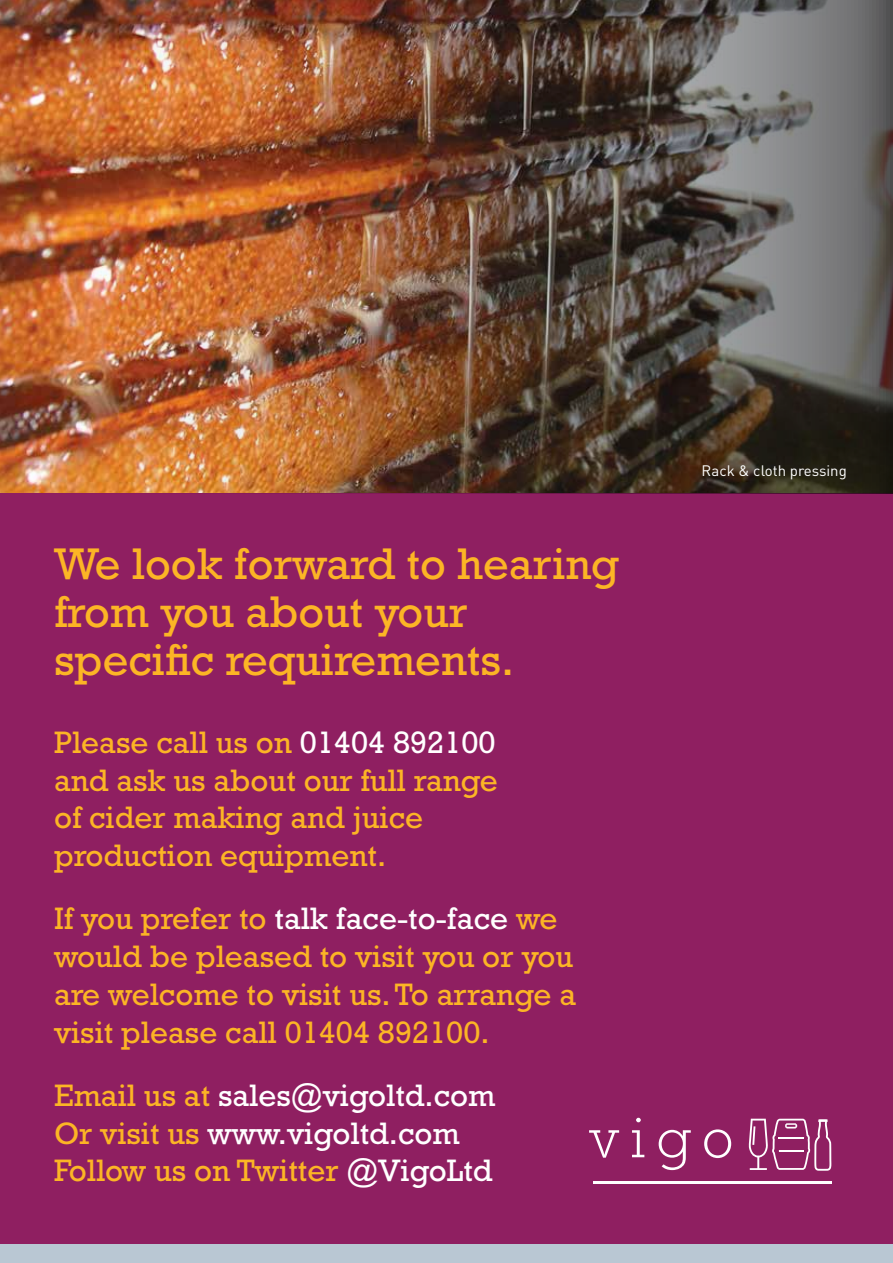
<style>
.page{position:relative;width:893px;height:1263px;background:#fff}
.page>*{position:absolute;margin:0;border:0;box-sizing:border-box;transform-origin:0 0}
.t1{font:45px/48px "Rockwell Std";color:#fcb525}
.t2{font:31.5px/37.8px "Rockwell Std";color:#fcb525}
.t3{font:31.5px/37.8px "Rockwell Std";color:#fff}
.t4{font:15px "DIN";color:#fff}
.s1{color:#fff}
.s2{color:#fcb525}
</style>
<div class="page">
<div style="left:0;top:1244px;width:893px;height:19px;background:#b9c7d3"></div>
<div style="left:0;top:493px;width:893px;height:751px;background:#8f1f61"></div>
<svg style="left:589px;top:1130px;width:30px;height:28px"></svg>
<svg style="left:632px;top:1118px;width:12px;height:39px"></svg>
<svg style="left:659px;top:1130px;width:32px;height:40px"></svg>
<svg style="left:704px;top:1129px;width:27px;height:29px"></svg>
<hr style="left:593px;top:1181px;width:239px;height:2px;background:#fff">
<svg style="left:749px;top:1119px;width:82px;height:52px"></svg>
<img style="left:0;top:0;width:893px;height:493px">
<h1 class="t1" style="left:54px;top:539px;width:567px">We look forward to hearing from you about your specific requirements.</h1>
<p class="t2" style="left:54px;top:723px;width:445px">Please call us on <span class="s1">01404 892100 </span>and ask us about our full range of cider making and juice production equipment.</p>
<p class="t2" style="left:54px;top:899px;width:524px">If you prefer to <span class="s1">talk face-to-face</span> we would be pleased to visit you or you are welcome to visit us. To arrange a visit please call 01404 892100.</p>
<p class="t3" style="left:54px;top:1076px;width:443px"><span class="s2">Email us at</span> sales@vigoltd.com<br><span class="s2">Or visit us</span> www.vigoltd.com<br><span class="s2">Follow us on Twitter</span> @VigoLtd</p>
<p class="t4" style="left:702px;top:461px;width:147px">Rack &amp; cloth pressing</p>
</div>
